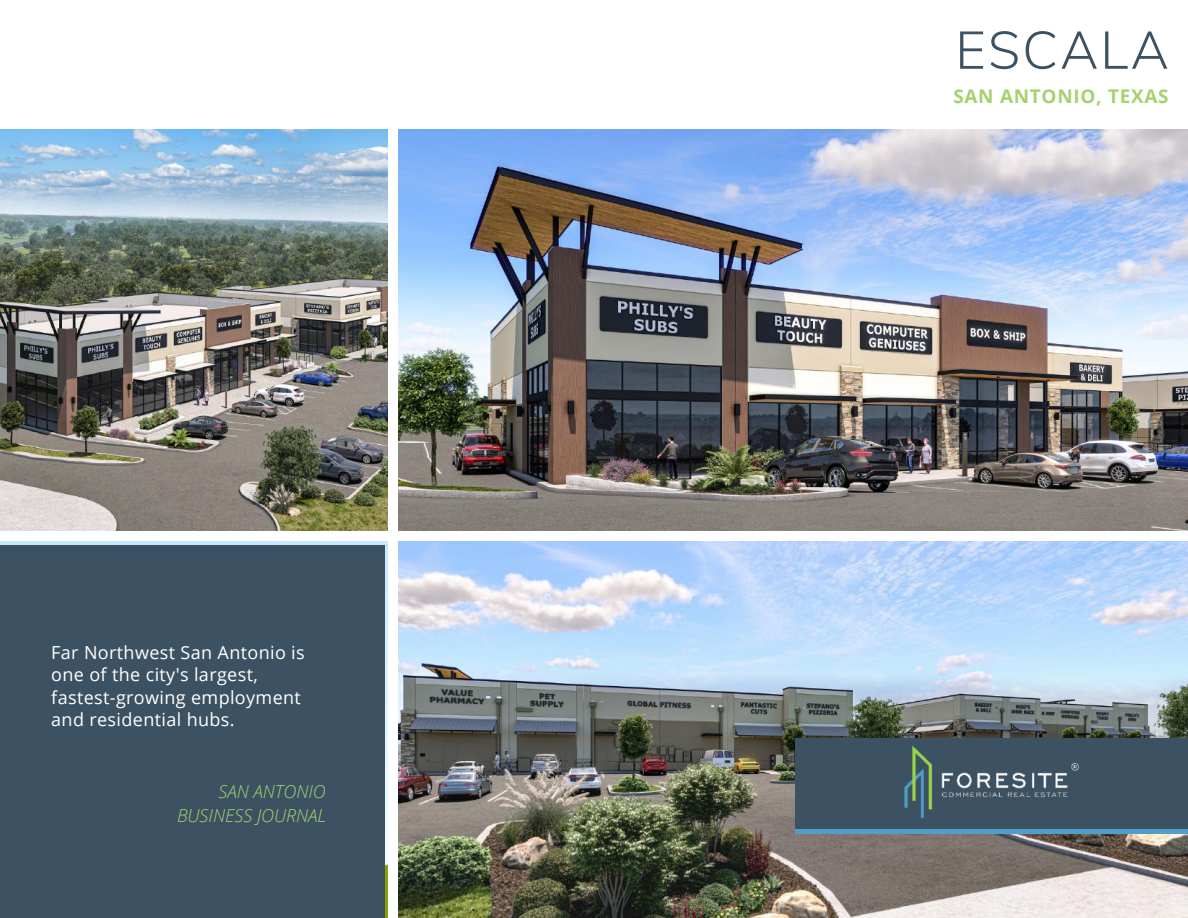
<style>
.page{position:relative;width:1188px;height:918px;background:#fff}
.page>*{position:absolute;margin:0;border:0;box-sizing:border-box;transform-origin:0 0}
.t1{font:300 52.8px "Nunito Sans";letter-spacing:.04em;color:#3c5262}
.t2{font:700 18.9px "Open Sans";letter-spacing:.04em;color:#a6d170}
.t3{font:18px/22.5px "Open Sans";letter-spacing:.02em;color:#fff}
.t4{font:italic 300 18px/24.8px "Open Sans";color:#a6d170;text-align:right}
</style>
<div class="page">
<img style="left:0;top:130px;width:387px;height:400px">
<img style="left:399px;top:130px;width:789px;height:400px">
<img style="left:399px;top:542px;width:789px;height:376px">
<div style="left:0;top:545px;width:385px;height:373px;background:#3c5262"></div>
<svg style="left:795px;top:828px;width:393px;height:6px;fill:#519fc6"></svg>
<div style="left:795px;top:738px;width:393px;height:90px;background:#3c5262"></div>
<img style="left:904px;top:745px;width:175px;height:73px">
<p class="t3" style="left:51px;top:641px;width:255px">Far Northwest San Antonio is one of the city's largest, fastest-growing employment and residential hubs.</p>
<p class="t4" style="left:177px;top:778px;width:150px">SAN ANTONIO<br>BUSINESS JOURNAL</p>
<h1 class="t1" style="left:955px;top:15px;width:215px">ESCALA</h1>
<p class="t2" style="left:953px;top:83px;width:217px">SAN ANTONIO, TEXAS</p>
</div>
